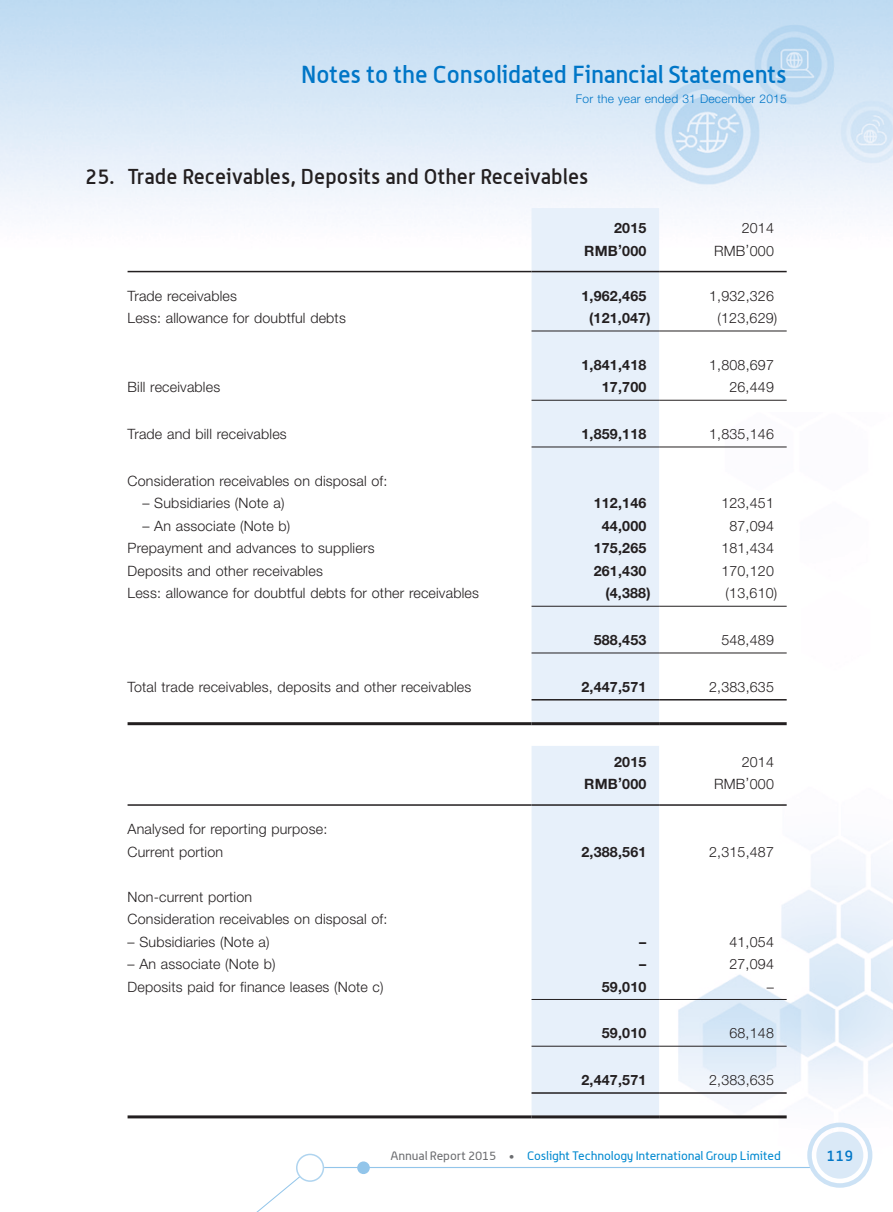
<style>
.page{position:relative;width:893px;height:1212px;background:#fff}
.page>*{position:absolute;margin:0;border:0;box-sizing:border-box;transform-origin:0 0}
.t1{font:500 24px "Alwyn";letter-spacing:-.005em;color:#0076c7}
.Heading_1{font:500 21px "Alwyn";letter-spacing:.005em;color:#231f20}
.t2{font:500 15px "Alwyn";color:#0076c7}
.Body_Text{font:300 14.25px "Helvetica Neue LT Std";letter-spacing:.015em;color:#231f20}
.Body_Text-2{font:700 14.25px "Helvetica Neue LT Std";color:#231f20}
.t3{font:12px "Alwyn";letter-spacing:-.01em;color:#0089d0;scale:1.05 1}
.t4{font:300 12px "Helvetica Neue LT Std";letter-spacing:.02em;color:#0076c7}
.s1{color:#6c6d70}
</style>
<div class="page">
<img style="left:672px;top:446px;width:221px;height:741px">
<img style="left:0;top:0;width:893px;height:400px">
<hr style="left:324px;top:1167px;width:487px;height:1px;background:#92c5ea">
<svg style="left:256px;top:1175px;width:45px;height:37px"></svg>
<div style="left:357px;top:1161px;width:13px;height:13px;background:#92c5ea;border-radius:50%"></div>
<div style="left:296px;top:1154px;width:28px;height:28px;border:2px solid #afd4ef;border-radius:50%"></div>
<div style="left:816px;top:1132px;width:47px;height:46px;background:#dae9f7;border-radius:50%"></div>
<div style="left:807px;top:1122px;width:65px;height:66px;border:4px solid #cce2f5;border-radius:50%"></div>
<svg style="left:531px;top:208px;width:128px;height:514px;background:#e7eff8"></svg>
<hr style="left:128px;top:271px;width:403px;height:1px;background:#231f20">
<hr style="left:531px;top:271px;width:128px;height:1px;background:#231f20">
<hr style="left:659px;top:271px;width:128px;height:1px;background:#231f20">
<hr style="left:531px;top:331px;width:128px;height:1px;background:#231f20">
<hr style="left:659px;top:331px;width:128px;height:1px;background:#231f20">
<hr style="left:531px;top:400px;width:128px;height:1px;background:#231f20">
<hr style="left:659px;top:400px;width:128px;height:1px;background:#231f20">
<hr style="left:531px;top:447px;width:128px;height:1px;background:#231f20">
<hr style="left:659px;top:447px;width:128px;height:1px;background:#231f20">
<hr style="left:531px;top:606px;width:128px;height:1px;background:#231f20">
<hr style="left:659px;top:606px;width:128px;height:1px;background:#231f20">
<hr style="left:531px;top:653px;width:128px;height:1px;background:#231f20">
<hr style="left:659px;top:653px;width:128px;height:1px;background:#231f20">
<hr style="left:531px;top:699px;width:128px;height:1px;background:#231f20">
<hr style="left:659px;top:699px;width:128px;height:1px;background:#231f20">
<hr style="left:128px;top:722px;width:403px;height:3px;background:#231f20">
<hr style="left:531px;top:722px;width:128px;height:3px;background:#231f20">
<hr style="left:659px;top:722px;width:128px;height:3px;background:#231f20">
<div style="left:531px;top:746px;width:128px;height:369px;background:#e7f0fa"></div>
<hr style="left:128px;top:804px;width:403px;height:2px;background:#231f20">
<hr style="left:531px;top:804px;width:128px;height:2px;background:#231f20">
<hr style="left:659px;top:804px;width:128px;height:2px;background:#231f20">
<hr style="left:531px;top:999px;width:128px;height:1px;background:#231f20">
<hr style="left:659px;top:999px;width:128px;height:1px;background:#231f20">
<hr style="left:531px;top:1046px;width:128px;height:1px;background:#231f20">
<hr style="left:659px;top:1046px;width:128px;height:1px;background:#231f20">
<hr style="left:531px;top:1092px;width:128px;height:2px;background:#231f20">
<hr style="left:659px;top:1092px;width:128px;height:2px;background:#231f20">
<hr style="left:128px;top:1115px;width:403px;height:3px;background:#231f20">
<hr style="left:531px;top:1115px;width:128px;height:3px;background:#231f20">
<hr style="left:659px;top:1115px;width:128px;height:3px;background:#231f20">
<h1 class="t1" style="left:301px;top:60px;width:487px">Notes to the Consolidated Financial Statements</h1>
<p class="t4" style="left:576px;top:91px;width:212px">For the year ended 31 December 2015</p>
<p class="Heading_1" style="left:85px;top:164px;width:505px">25. Trade Receivables, Deposits and Other Receivables</p>
<p class="Body_Text-2" style="left:614px;top:219px;width:34px">2015</p>
<p class="Body_Text" style="left:742px;top:219px;width:34px">2014</p>
<p class="Body_Text-2" style="left:584px;top:242px;width:64px">RMB’000</p>
<p class="Body_Text" style="left:714px;top:242px;width:61px">RMB’000</p>
<p class="Body_Text" style="left:128px;top:287px;width:111px">Trade receivables</p>
<p class="Body_Text-2" style="left:581px;top:287px;width:66px">1,962,465</p>
<p class="Body_Text" style="left:709px;top:287px;width:66px">1,932,326</p>
<p class="Body_Text" style="left:128px;top:309px;width:220px">Less: allowance for doubtful debts</p>
<p class="Body_Text-2" style="left:589px;top:309px;width:63px">(121,047)</p>
<p class="Body_Text" style="left:717px;top:309px;width:61px">(123,629)</p>
<p class="Body_Text-2" style="left:581px;top:356px;width:66px">1,841,418</p>
<p class="Body_Text" style="left:709px;top:356px;width:66px">1,808,697</p>
<p class="Body_Text" style="left:128px;top:379px;width:94px">Bill receivables</p>
<p class="Body_Text-2" style="left:602px;top:378px;width:46px">17,700</p>
<p class="Body_Text" style="left:729px;top:379px;width:46px">26,449</p>
<p class="Body_Text" style="left:128px;top:425px;width:161px">Trade and bill receivables</p>
<p class="Body_Text-2" style="left:581px;top:425px;width:66px">1,859,118</p>
<p class="Body_Text" style="left:709px;top:425px;width:66px">1,835,146</p>
<p class="Body_Text" style="left:128px;top:472px;width:261px">Consideration receivables on disposal of:</p>
<p class="Body_Text" style="left:142px;top:495px;width:144px">– Subsidiaries (Note a)</p>
<p class="Body_Text-2" style="left:594px;top:494px;width:54px">112,146</p>
<p class="Body_Text" style="left:721px;top:495px;width:54px">123,451</p>
<p class="Body_Text" style="left:142px;top:517px;width:149px">– An associate (Note b)</p>
<p class="Body_Text-2" style="left:602px;top:517px;width:46px">44,000</p>
<p class="Body_Text" style="left:729px;top:517px;width:46px">87,094</p>
<p class="Body_Text" style="left:128px;top:540px;width:248px">Prepayment and advances to suppliers</p>
<p class="Body_Text-2" style="left:594px;top:539px;width:54px">175,265</p>
<p class="Body_Text" style="left:721px;top:540px;width:54px">181,434</p>
<p class="Body_Text" style="left:128px;top:562px;width:197px">Deposits and other receivables</p>
<p class="Body_Text-2" style="left:594px;top:562px;width:54px">261,430</p>
<p class="Body_Text" style="left:721px;top:562px;width:54px">170,120</p>
<p class="Body_Text" style="left:128px;top:585px;width:353px">Less: allowance for doubtful debts for other receivables</p>
<p class="Body_Text-2" style="left:605px;top:584px;width:47px">(4,388)</p>
<p class="Body_Text" style="left:726px;top:585px;width:53px">(13,610)</p>
<p class="Body_Text-2" style="left:594px;top:631px;width:54px">588,453</p>
<p class="Body_Text" style="left:721px;top:631px;width:54px">548,489</p>
<p class="Body_Text" style="left:128px;top:678px;width:345px">Total trade receivables, deposits and other receivables</p>
<p class="Body_Text-2" style="left:581px;top:678px;width:66px">2,447,571</p>
<p class="Body_Text" style="left:709px;top:678px;width:66px">2,383,635</p>
<p class="Body_Text-2" style="left:614px;top:753px;width:34px">2015</p>
<p class="Body_Text" style="left:742px;top:753px;width:34px">2014</p>
<p class="Body_Text-2" style="left:584px;top:775px;width:64px">RMB’000</p>
<p class="Body_Text" style="left:714px;top:775px;width:61px">RMB’000</p>
<p class="Body_Text" style="left:128px;top:820px;width:201px">Analysed for reporting purpose:</p>
<p class="Body_Text" style="left:128px;top:843px;width:97px">Current portion</p>
<p class="Body_Text-2" style="left:581px;top:843px;width:66px">2,388,561</p>
<p class="Body_Text" style="left:709px;top:843px;width:66px">2,315,487</p>
<p class="Body_Text" style="left:128px;top:888px;width:126px">Non-current portion</p>
<p class="Body_Text" style="left:128px;top:910px;width:261px">Consideration receivables on disposal of:</p>
<p class="Body_Text" style="left:128px;top:933px;width:144px">– Subsidiaries (Note a)</p>
<p class="Body_Text-2" style="left:639px;top:933px;width:9px">–</p>
<p class="Body_Text" style="left:729px;top:933px;width:46px">41,054</p>
<p class="Body_Text" style="left:128px;top:955px;width:149px">– An associate (Note b)</p>
<p class="Body_Text-2" style="left:639px;top:955px;width:9px">–</p>
<p class="Body_Text" style="left:729px;top:955px;width:46px">27,094</p>
<p class="Body_Text" style="left:128px;top:978px;width:258px">Deposits paid for finance leases (Note c)</p>
<p class="Body_Text-2" style="left:602px;top:978px;width:46px">59,010</p>
<p class="Body_Text" style="left:767px;top:978px;width:9px">–</p>
<p class="Body_Text-2" style="left:602px;top:1024px;width:46px">59,010</p>
<p class="Body_Text" style="left:729px;top:1024px;width:46px">68,148</p>
<p class="Body_Text-2" style="left:581px;top:1071px;width:66px">2,447,571</p>
<p class="Body_Text" style="left:709px;top:1071px;width:66px">2,383,635</p>
<p class="t3" style="left:391px;top:1148px;width:373px"><span class="s1">Annual Report 2015 •</span> Coslight Technology International Group Limited</p>
<p class="t2" style="left:826px;top:1146px;width:28px">119</p>
</div>
